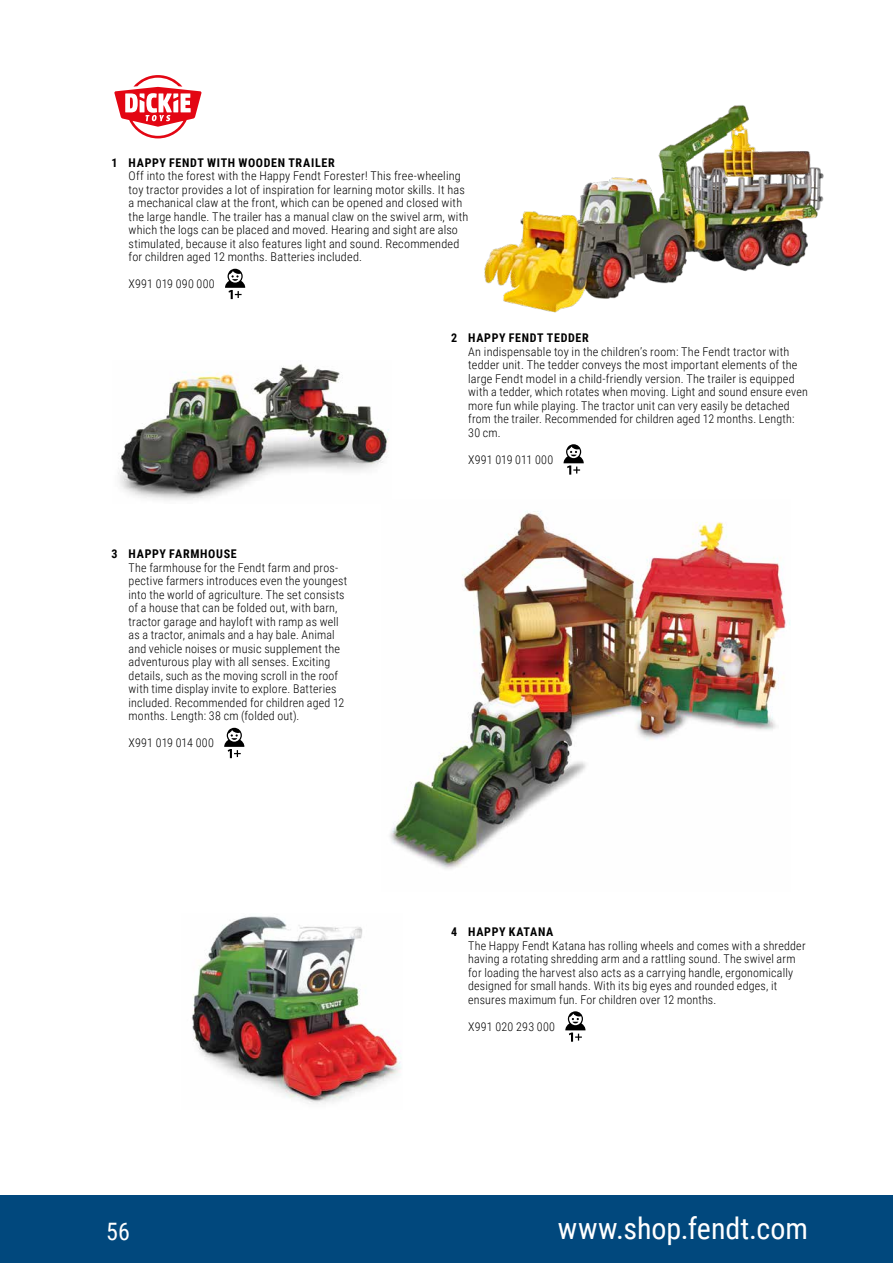
<style>
.page{position:relative;width:893px;height:1263px;background:#fff}
.page>*{position:absolute;margin:0;border:0;box-sizing:border-box;transform-origin:0 0}
.t1{font:30px "Roboto Condensed";color:#fff}
.t2{font:24px "Roboto Condensed";color:#fff}
.t3{font:300 12px/13.5px "Roboto Condensed";letter-spacing:.015em;color:#000}
.t4{font:700 12px "Roboto Condensed";letter-spacing:.055em;color:#000}
</style>
<div class="page">
<img style="left:390px;top:511px;width:401px;height:358px">
<img style="left:118px;top:364px;width:271px;height:136px">
<img style="left:484px;top:105px;width:340px;height:208px">
<svg style="left:114px;top:75px;width:88px;height:64px"></svg>
<img style="left:192px;top:916px;width:209px;height:188px">
<div style="left:0;top:1195px;width:893px;height:68px;background:#01487d"></div>
<svg style="left:564px;top:444px;width:20px;height:31px"></svg>
<svg style="left:224px;top:728px;width:20px;height:30px"></svg>
<svg style="left:225px;top:269px;width:20px;height:30px"></svg>
<svg style="left:565px;top:1011px;width:20px;height:31px"></svg>
<p class="t4" style="left:112px;top:154px;width:225px">1 HAPPY FENDT WITH WOODEN TRAILER</p>
<p class="t3" style="left:129px;top:169px;width:341px">Off into the forest with the Happy Fendt Forester! This free-wheeling toy tractor provides a lot of inspiration for learning motor skills. It has a mechanical claw at the front, which can be opened and closed with the large handle. The trailer has a manual claw on the swivel arm, with which the logs can be placed and moved. Hearing and sight are also stimulated, because it also features light and sound. Recommended for children aged 12 months. Batteries included.</p>
<p class="t3" style="left:129px;top:277px;width:88px">X991 019 090 000</p>
<p class="t4" style="left:112px;top:546px;width:127px">3 HAPPY FARMHOUSE</p>
<p class="t3" style="left:129px;top:560px;width:220px">The farmhouse for the Fendt farm and pros&shy;pective farmers introduces even the youngest into the world of agriculture. The set consists of a house that can be folded out, with barn, tractor garage and hayloft with ramp as well as a tractor, animals and a hay bale. Animal and vehicle noises or music supplement the adventurous play with all senses. Exciting details, such as the moving scroll in the roof with time display invite to explore. Batteries included. Recommended for children aged 12 months. Length: 38 cm (folded out).</p>
<p class="t3" style="left:129px;top:736px;width:87px">X991 019 014 000</p>
<p class="t4" style="left:451px;top:330px;width:139px">2 HAPPY FENDT TEDDER</p>
<p class="t3" style="left:468px;top:344px;width:341px">An indispensable toy in the children’s room: The Fendt tractor with tedder unit. The tedder conveys the most important elements of the large Fendt model in a child-friendly version. The trailer is equipped with a tedder, which rotates when moving. Light and sound ensure even more fun while playing. The tractor unit can very easily be detached from the trailer. Recommended for children aged 12 months. Length:<br>30 cm.</p>
<p class="t3" style="left:468px;top:452px;width:87px">X991 019 011 000</p>
<p class="t4" style="left:451px;top:924px;width:104px">4 HAPPY KATANA</p>
<p class="t3" style="left:468px;top:938px;width:339px">The Happy Fendt Katana has rolling wheels and comes with a shredder having a rotating shredding arm and a rattling sound. The swivel arm for loading the harvest also acts as a carrying handle, ergonomically designed for small hands. With its big eyes and rounded edges, it ensures maximum fun. For children over 12 months.</p>
<p class="t3" style="left:468px;top:1019px;width:88px">X991 020 293 000</p>
<h2 class="t2" style="left:106px;top:1214px;width:25px">56</h2>
<h1 class="t1" style="left:558px;top:1208px;width:251px">www.shop.fendt.com</h1>
</div>
